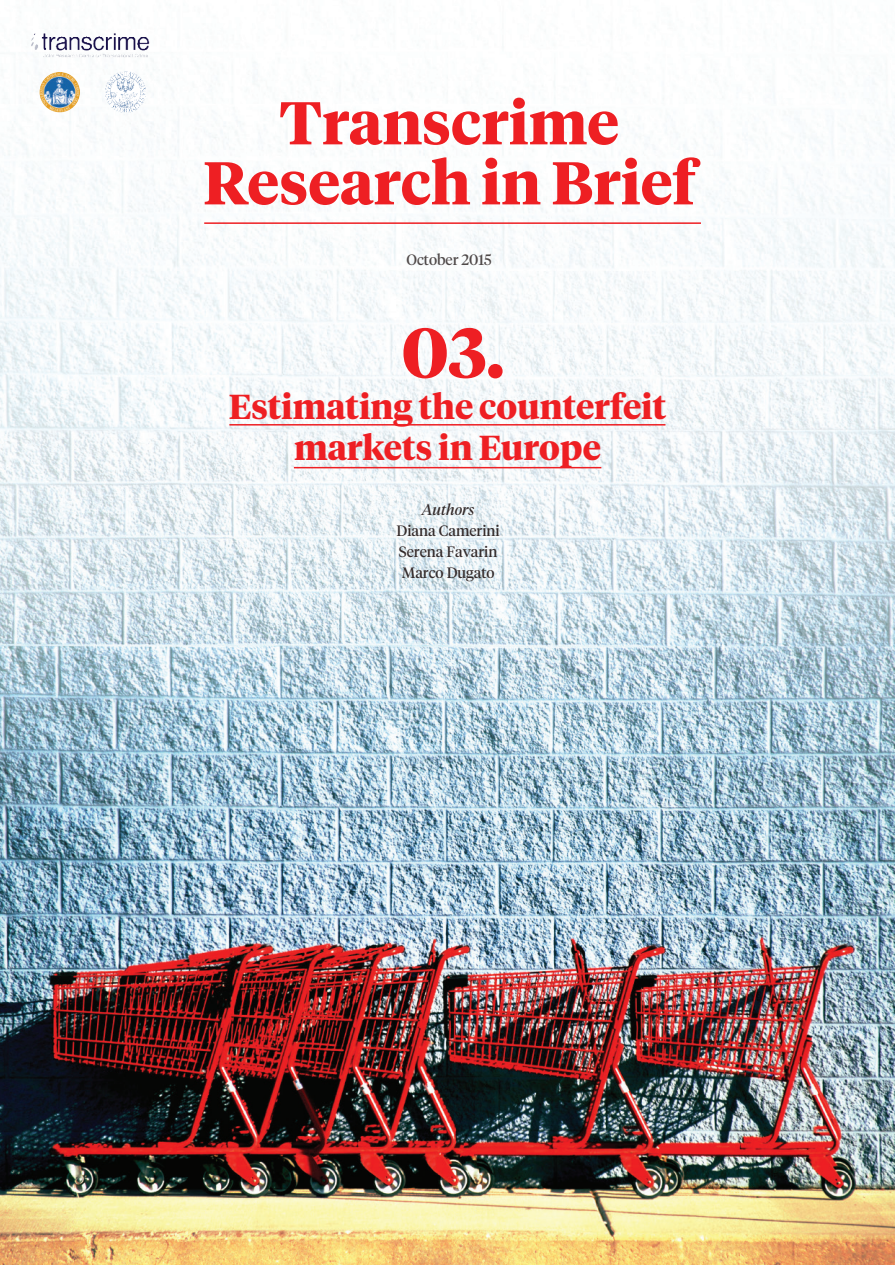
<style>
.page{position:relative;width:895px;height:1265px;background:#fff}
.page>*{position:absolute;margin:0;border:0;box-sizing:border-box;transform-origin:0 0}
.t1{font:700 60px/60px "Tiempos Headline";color:#ee1f23;text-align:center}
.t2{font:700 34.5px/41.4px "Tiempos Headline";color:#ee1f23;text-align:center}
.t3{font:15px/21px "Tiempos Headline";color:#342b2b;text-align:center}
.t4{font:15px "Tiempos Headline";color:#4f4949}
.s1{font-style:italic}
</style>
<div class="page">
<img style="left:1px;top:62px;width:893px;height:1202px">
<img style="left:29px;top:33px;width:123px;height:30px">
<img style="left:105px;top:72px;width:41px;height:40px">
<img style="left:40px;top:72px;width:40px;height:40px;border-radius:20px">
<hr style="left:229px;top:424px;width:436px;height:1px;background:#ee1f23">
<hr style="left:294px;top:467px;width:307px;height:1px;background:#ee1f23">
<hr style="left:204px;top:222px;width:496px;height:2px;background:#ee1f23">
<svg style="left:403px;top:328px;width:82px;height:50px"></svg>
<div style="left:488px;top:364px;width:14px;height:14px;background:#ee1f23;border-radius:50%"></div>
<p class="t1" style="left:203px;top:90px;width:493px">Transcrime<br>Research in Brief</p>
<p class="t4" style="left:406px;top:249px;width:87px">October 2015</p>
<p class="t2" style="left:228px;top:384px;width:439px">Estimating the counterfeit markets in Europe</p>
<p class="t3" style="left:396px;top:498px;width:105px"><span class="s1">Authors<br></span>Diana Camerini<br>Serena Favarin<br>Marco Dugato</p>
</div>
